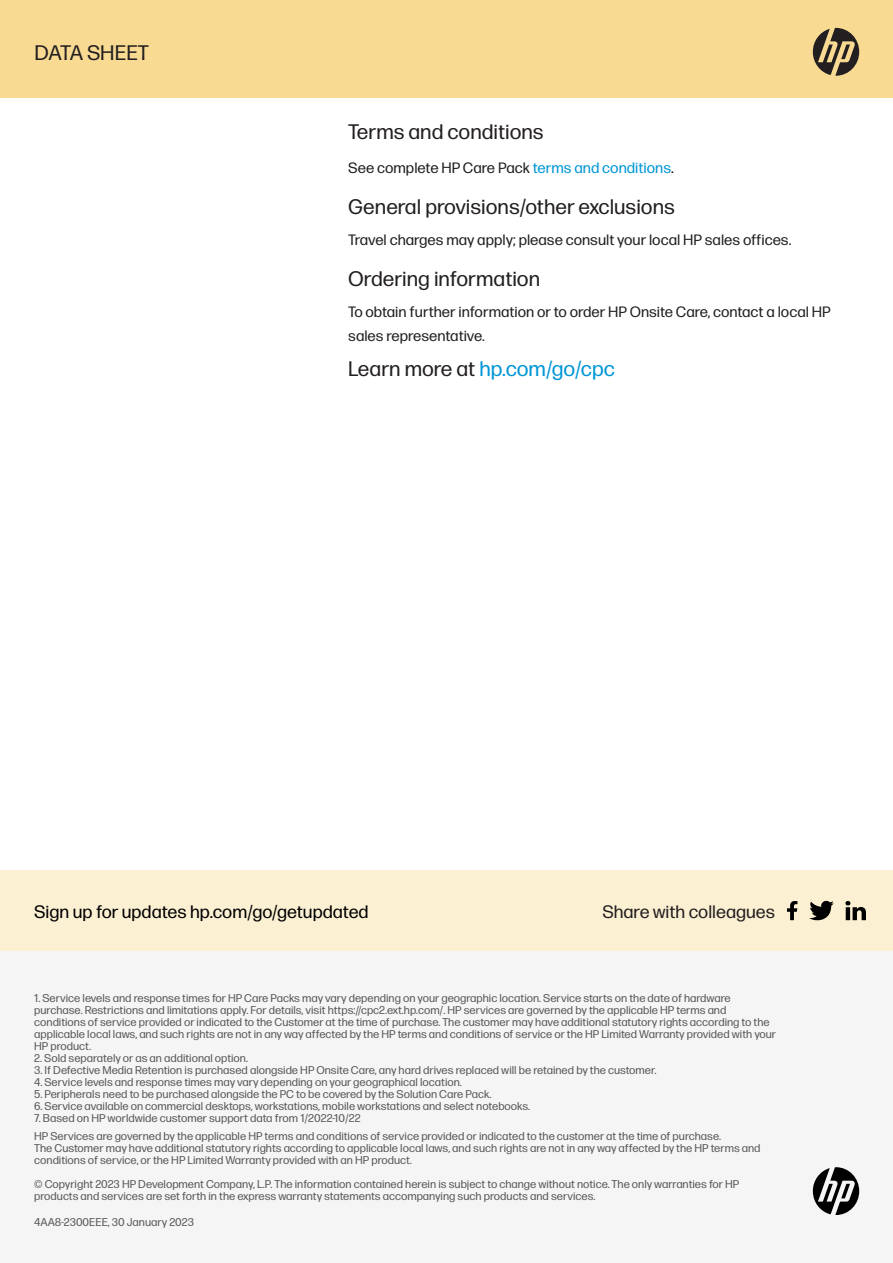
<style>
.page{position:relative;width:893px;height:1263px;background:#fff}
.page>*{position:absolute;margin:0;border:0;box-sizing:border-box;transform-origin:0 0}
.t1{font:21px "Forma DJR Micro";color:#231f20}
.t2{font:21px "Forma DJR Micro";color:#0096d6}
.t3{font:18px "Forma DJR Micro";color:#000}
.t4{font:18px "Forma DJR Micro";color:#231f20}
.t5{font:15px/24px "Forma DJR Micro";color:#231f20}
.t6{font:11.25px/12px "Forma DJR Micro";color:#57585a}
.s1{color:#0096d6}
.s2{color:#000300}
.s3{color:#231f20}
</style>
<div class="page">
<div style="left:0;top:0;width:893px;height:98px;background:#f8da92"></div>
<div style="left:0;top:869px;width:893px;height:82px;background:#fcf0d3"></div>
<div style="left:0;top:951px;width:893px;height:312px;background:#f5f5f5"></div>
<svg style="left:813px;top:1167px;width:46px;height:48px"></svg>
<svg style="left:845px;top:901px;width:21px;height:19px"></svg>
<svg style="left:809px;top:901px;width:24px;height:20px"></svg>
<svg style="left:787px;top:901px;width:10px;height:19px"></svg>
<svg style="left:813px;top:28px;width:46px;height:48px"></svg>
<h1 class="t1" style="left:35px;top:38px;width:116px">DATA SHEET</h1>
<h1 class="t1" style="left:348px;top:116px;width:197px">Terms and conditions</h1>
<h3 class="t5" style="left:348px;top:155px;width:327px">See complete HP Care Pack <span class="s1">terms and conditions</span><span class="s2">.</span></h3>
<h1 class="t1" style="left:348px;top:191px;width:328px">General provisions/other exclusions</h1>
<h3 class="t5" style="left:348px;top:227px;width:445px">Travel charges may apply; please consult your local HP sales offices.</h3>
<h1 class="t1" style="left:348px;top:263px;width:193px">Ordering information</h1>
<h3 class="t5" style="left:348px;top:299px;width:484px">To obtain further information or to order HP Onsite Care, contact a local HP sales representative.</h3>
<h1 class="t2" style="left:348px;top:353px;width:268px"><span class="s3">Learn more at</span> hp.com/go/cpc</h1>
<h2 class="t3" style="left:34px;top:898px;width:336px">Sign up for updates hp.com/go/getupdated</h2>
<h2 class="t4" style="left:602px;top:899px;width:174px">Share with colleagues</h2>
<p class="t6" style="left:34px;top:991px;width:743px">1. Service levels and response times for HP Care Packs may vary depending on your geographic location. Service starts on the date of hardware purchase. Restrictions and limitations apply. For details, visit https://cpc2.ext.hp.com/. HP services are governed by the applicable HP terms and conditions of service provided or indicated to the Customer at the time of purchase. The customer may have additional statutory rights according to the applicable local laws, and such rights are not in any way affected by the HP terms and conditions of service or the HP Limited Warranty provided with your HP product.</p>
<p class="t6" style="left:34px;top:1051px;width:215px">2. Sold separately or as an additional option.</p>
<p class="t6" style="left:34px;top:1063px;width:624px">3. If Defective Media Retention is purchased alongside HP Onsite Care, any hard drives replaced will be retained by the customer.</p>
<p class="t6" style="left:34px;top:1075px;width:429px">4. Service levels and response times may vary depending on your geographical location.</p>
<p class="t6" style="left:34px;top:1087px;width:459px">5. Peripherals need to be purchased alongside the PC to be covered by the Solution Care Pack.</p>
<p class="t6" style="left:34px;top:1099px;width:497px">6. Service available on commercial desktops, workstations, mobile workstations and select notebooks.</p>
<p class="t6" style="left:34px;top:1107px;width:688px;line-height:18.8px">7. Based on HP worldwide customer support data from 1/2022-10/22<br>HP Services are governed by the applicable HP terms and conditions of service provided or indicated to the customer at the time of purchase.</p>
<p class="t6" style="left:34px;top:1141px;width:728px">The Customer may have additional statutory rights according to applicable local laws, and such rights are not in any way affected by the HP terms and conditions of service, or the HP Limited Warranty provided with an HP product.</p>
<p class="t6" style="left:34px;top:1177px;width:707px">© Copyright 2023 HP Development Company, L.P. The information contained herein is subject to change without notice. The only warranties for HP products and services are set forth in the express warranty statements accompanying such products and services.</p>
<p class="t6" style="left:34px;top:1215px;width:161px">4AA8-2300EEE, 30 January 2023</p>
</div>
